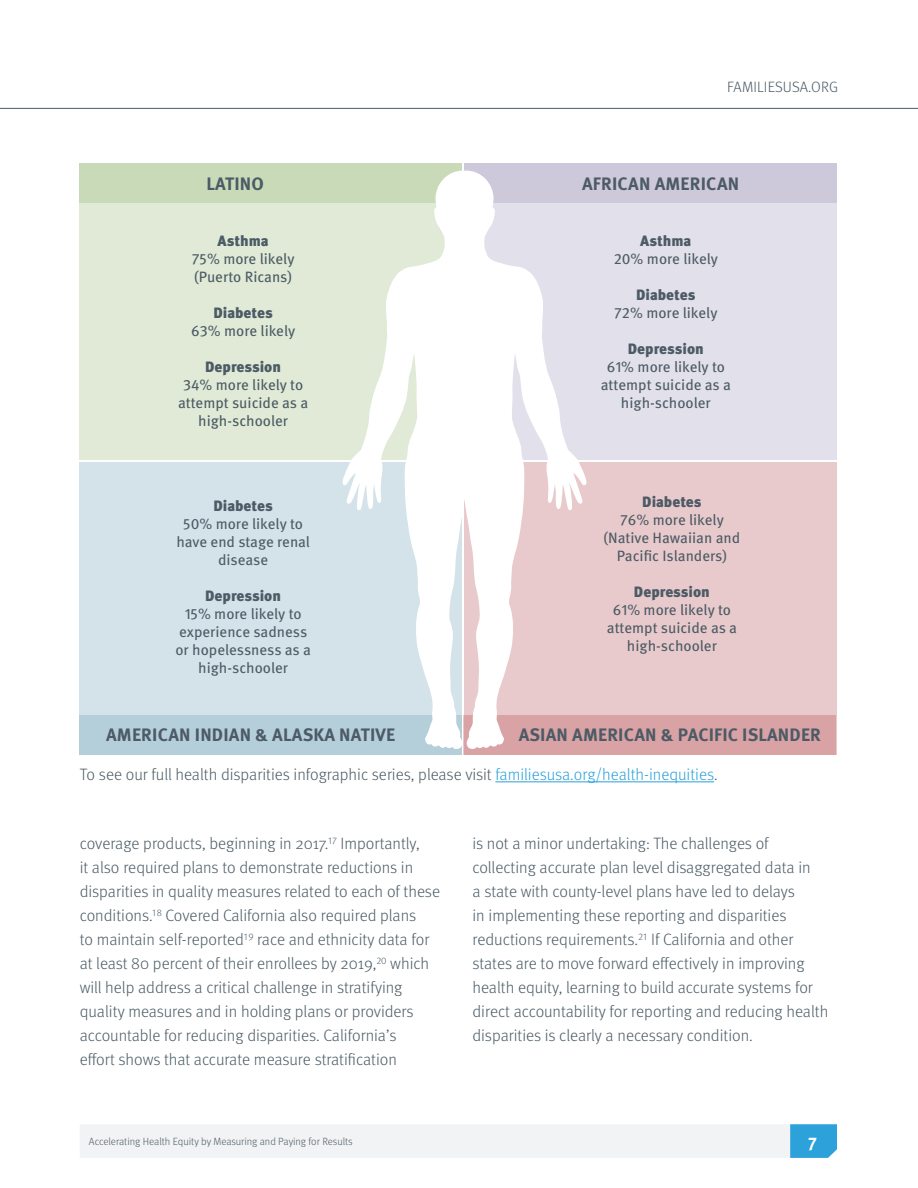
<style>
.page{position:relative;width:918px;height:1188px;background:#fff}
.page>*{position:absolute;margin:0;border:0;box-sizing:border-box;transform-origin:0 0}
.HEADLINE{font:700 18px "Meta OT";letter-spacing:.01em;color:#4c5b65}
.t1{font:700 18px "Meta OT";color:#fff}
.t2{font:300 16.5px/24px "Meta OT";color:#4b5c65}
.HEADLINE-2{font:15px/18px "Meta OT";color:#4c5b65;text-align:center}
.HEADLINE-3{font:900 15px "Meta OT";color:#4c5b65}
.t3{font:300 15px "Meta OT";letter-spacing:.01em;color:#4b5c65}
.t4{font:300 10.5px "Meta OT";color:#4b5c65}
.s1{color:#2ca1da}
</style>
<div class="page">
<div style="left:80px;top:1124px;width:757px;height:34px;background:#f2f3f4"></div>
<hr style="left:0;top:108px;width:918px;height:1px;background:#4b5c65">
<div style="left:465px;top:462px;width:372px;height:293px;background:#e9cacc"></div>
<div style="left:463px;top:715px;width:373px;height:40px;background:#d9a2a5"></div>
<div style="left:80px;top:462px;width:382px;height:293px;background:#d4e3ea"></div>
<div style="left:80px;top:715px;width:382px;height:40px;background:#b4ceda"></div>
<div style="left:465px;top:163px;width:372px;height:297px;background:#e2e0ea"></div>
<div style="left:465px;top:163px;width:372px;height:40px;background:#cdc9da"></div>
<div style="left:80px;top:163px;width:382px;height:297px;background:#e0ead6"></div>
<div style="left:80px;top:163px;width:382px;height:40px;background:#c8dab8"></div>
<svg style="left:342px;top:171px;width:245px;height:579px"></svg>
<hr style="left:495px;top:782px;width:219px;height:1px;background:#2ca1da">
<p class="HEADLINE" style="left:206px;top:172px;width:59px">LATINO</p>
<p class="HEADLINE-3" style="left:218px;top:232px;width:53px">Asthma</p>
<p class="HEADLINE-2" style="left:192px;top:250px;width:104px">75% more likely</p>
<p class="HEADLINE-2" style="left:194px;top:268px;width:99px">(Puerto Ricans)</p>
<p class="HEADLINE-3" style="left:214px;top:304px;width:61px">Diabetes</p>
<p class="HEADLINE-2" style="left:191px;top:322px;width:106px">63% more likely</p>
<p class="HEADLINE-3" style="left:205px;top:358px;width:77px">Depression</p>
<p class="HEADLINE-2" style="left:178px;top:376px;width:132px">34% more likely to attempt suicide as a high-schooler</p>
<p class="HEADLINE-3" style="left:214px;top:497px;width:61px">Diabetes</p>
<p class="HEADLINE-2" style="left:176px;top:515px;width:135px">50% more likely to have end stage renal disease</p>
<p class="HEADLINE-3" style="left:205px;top:587px;width:77px">Depression</p>
<p class="HEADLINE-2" style="left:175px;top:605px;width:137px">15% more likely to experience sadness or hopelessness as a high-schooler</p>
<p class="t3" style="left:727px;top:78px;width:113px">FAMILIESUSA.ORG</p>
<p class="HEADLINE" style="left:582px;top:172px;width:159px">AFRICAN AMERICAN</p>
<p class="HEADLINE-3" style="left:640px;top:232px;width:53px">Asthma</p>
<p class="HEADLINE-2" style="left:614px;top:250px;width:106px">20% more likely</p>
<p class="HEADLINE-3" style="left:636px;top:286px;width:61px">Diabetes</p>
<p class="HEADLINE-2" style="left:614px;top:304px;width:105px">72% more likely</p>
<p class="HEADLINE-3" style="left:628px;top:340px;width:77px">Depression</p>
<p class="HEADLINE-2" style="left:601px;top:358px;width:132px">61% more likely to attempt suicide as a high-schooler</p>
<p class="HEADLINE-3" style="left:642px;top:493px;width:61px">Diabetes</p>
<p class="HEADLINE-2" style="left:604px;top:511px;width:138px">76% more likely (Native Hawaiian and<br>Pacific Islanders)</p>
<p class="HEADLINE-3" style="left:634px;top:583px;width:77px">Depression</p>
<p class="HEADLINE-2" style="left:607px;top:601px;width:132px">61% more likely to attempt suicide as a high-schooler</p>
<p class="HEADLINE" style="left:519px;top:723px;width:304px">ASIAN AMERICAN &amp; PACIFIC ISLANDER</p>
<p class="t2" style="left:80px;top:763px;width:640px">To see our full health disparities infographic series, please visit <span class="s1">familiesusa.org/health-inequities</span>.</p>
<p class="HEADLINE" style="left:106px;top:723px;width:291px">AMERICAN INDIAN &amp; ALASKA NATIVE</p>
<p class="t2" style="left:80px;top:832px;width:362px">coverage products, beginning in 2017.<sup>17</sup> Importantly,<br>it also required plans to demonstrate reductions in disparities in quality measures related to each of these conditions.<sup>18</sup> Covered California also required plans<br>to maintain self-reported<sup>19</sup> race and ethnicity data for at least 80 percent of their enrollees by 2019,<sup>20</sup> which will help address a critical challenge in stratifying quality measures and in holding plans or providers accountable for reducing disparities. California’s<br>effort shows that accurate measure stratification</p>
<p class="t2" style="left:472px;top:832px;width:357px">is not a minor undertaking: The challenges of collecting accurate plan level disaggregated data in<br>a state with county-level plans have led to delays<br>in implementing these reporting and disparities reductions requirements.<sup>21</sup> If California and other states are to move forward effectively in improving health equity, learning to build accurate systems for direct accountability for reporting and reducing health disparities is clearly a necessary condition.</p>
<p class="t4" style="left:89px;top:1135px;width:265px">Accelerating Health Equity by Measuring and Paying for Results</p>
<p class="t1" style="left:808px;top:1129px;width:10px">7</p>
</div>
